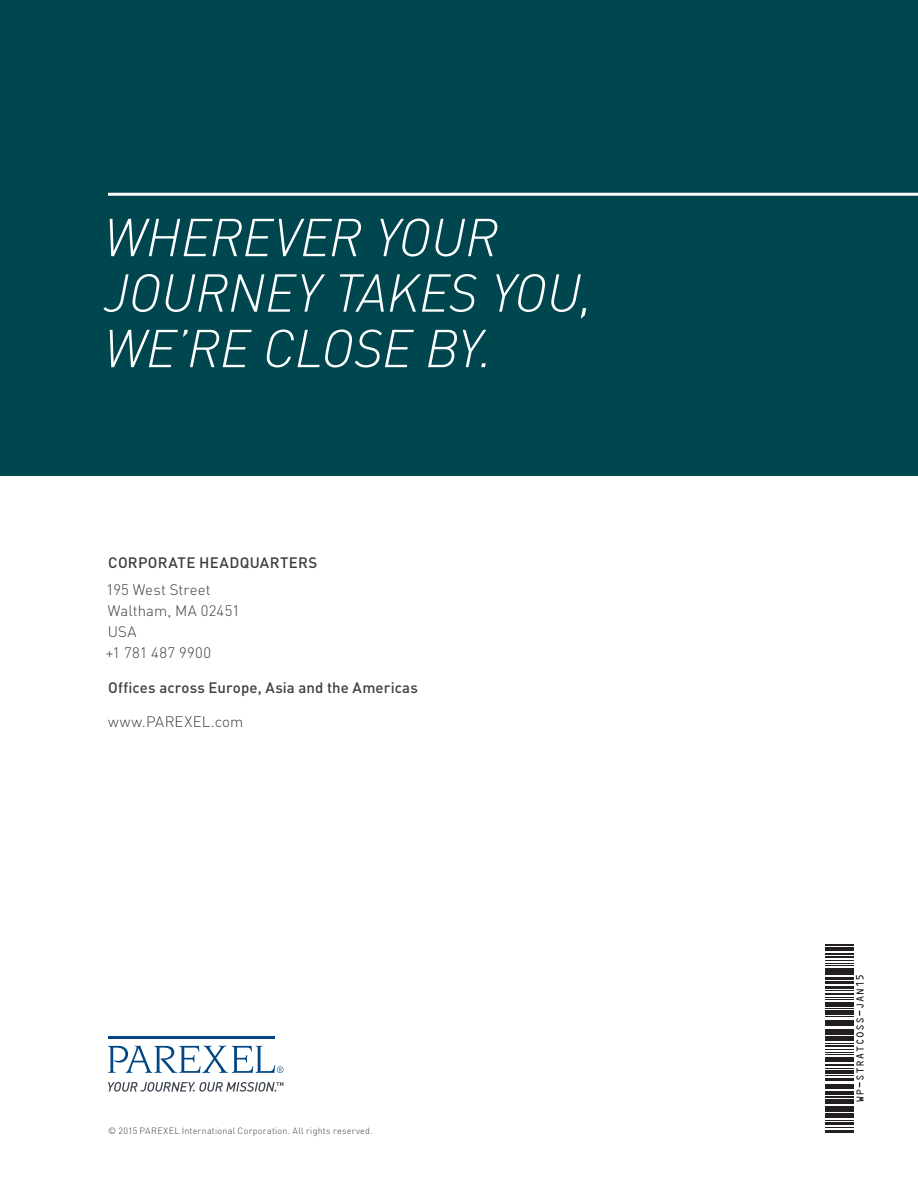
<style>
.page{position:relative;width:918px;height:1188px;background:#fff}
.page>*{position:absolute;margin:0;border:0;box-sizing:border-box;transform-origin:0 0}
.t1{font:italic 300 52.5px "DINOT";color:#fff}
.t2{font:500 15px "DINOT";letter-spacing:.015em;color:#3e3e3f}
.t3{font:300 15px/21px "DINOT";letter-spacing:.01em;color:#3e3e3f}
.t4{font:300 9px "DINOT";letter-spacing:.03em;color:#3e3e3f}
</style>
<div class="page">
<div style="left:0;top:0;width:918px;height:475px;background:#00464e"></div>
<hr style="left:108px;top:193px;width:810px;height:3px;background:#fff">
<svg style="left:826px;top:1130px;width:28px;height:3px"></svg>
<hr style="left:826px;top:1122px;width:28px;height:2px;background:#231f20">
<svg style="left:826px;top:1120px;width:28px;height:1px"></svg>
<hr style="left:826px;top:1116px;width:28px;height:2px;background:#231f20">
<hr style="left:826px;top:1113px;width:28px;height:2px;background:#231f20">
<hr style="left:826px;top:1110px;width:28px;height:2px;background:#231f20">
<hr style="left:826px;top:1107px;width:28px;height:2px;background:#231f20">
<hr style="left:826px;top:971px;width:28px;height:2px;background:#231f20">
<hr style="left:826px;top:968px;width:28px;height:2px;background:#231f20">
<svg style="left:826px;top:956px;width:28px;height:10px"></svg>
<hr style="left:826px;top:953px;width:28px;height:2px;background:#231f20">
<hr style="left:826px;top:949px;width:28px;height:2px;background:#231f20">
<svg style="left:826px;top:947px;width:28px;height:1px"></svg>
<hr style="left:826px;top:944px;width:28px;height:2px;background:#231f20">
<svg style="left:826px;top:974px;width:38px;height:133px"></svg>
<svg style="left:108px;top:1046px;width:175px;height:27px"></svg>
<svg style="left:108px;top:1082px;width:175px;height:10px"></svg>
<hr style="left:108px;top:1036px;width:166px;height:2px;background:#004684">
<h1 class="t1" style="left:104px;top:205px;width:33px">WHEREVER</h1>
<h1 class="t1" style="left:375px;top:205px;width:31px">YOUR</h1>
<h1 class="t1" style="left:104px;top:261px;width:33px">JOURNEY</h1>
<h1 class="t1" style="left:334px;top:261px;width:260px">TAKES YOU,</h1>
<h1 class="t1" style="left:104px;top:316px;width:190px">WE’RE CLOSE</h1>
<h1 class="t1" style="left:425px;top:316px;width:69px">BY.</h1>
<p class="t2" style="left:108px;top:553px;width:200px">Corporate Headquarters</p>
<p class="t3" style="left:106px;top:579px;width:135px">195 West Street<br>Waltham, MA 02451<br>USA<br>+1 781 487 9900</p>
<p class="t2" style="left:108px;top:678px;width:311px">Offices across Europe, Asia and the Americas</p>
<p class="t3" style="left:108px;top:711px;width:137px">www.PAREXEL.com</p>
<p class="t4" style="left:108px;top:1125px;width:266px">© 2015 PAREXEL International Corporation. All rights reserved.</p>
</div>
